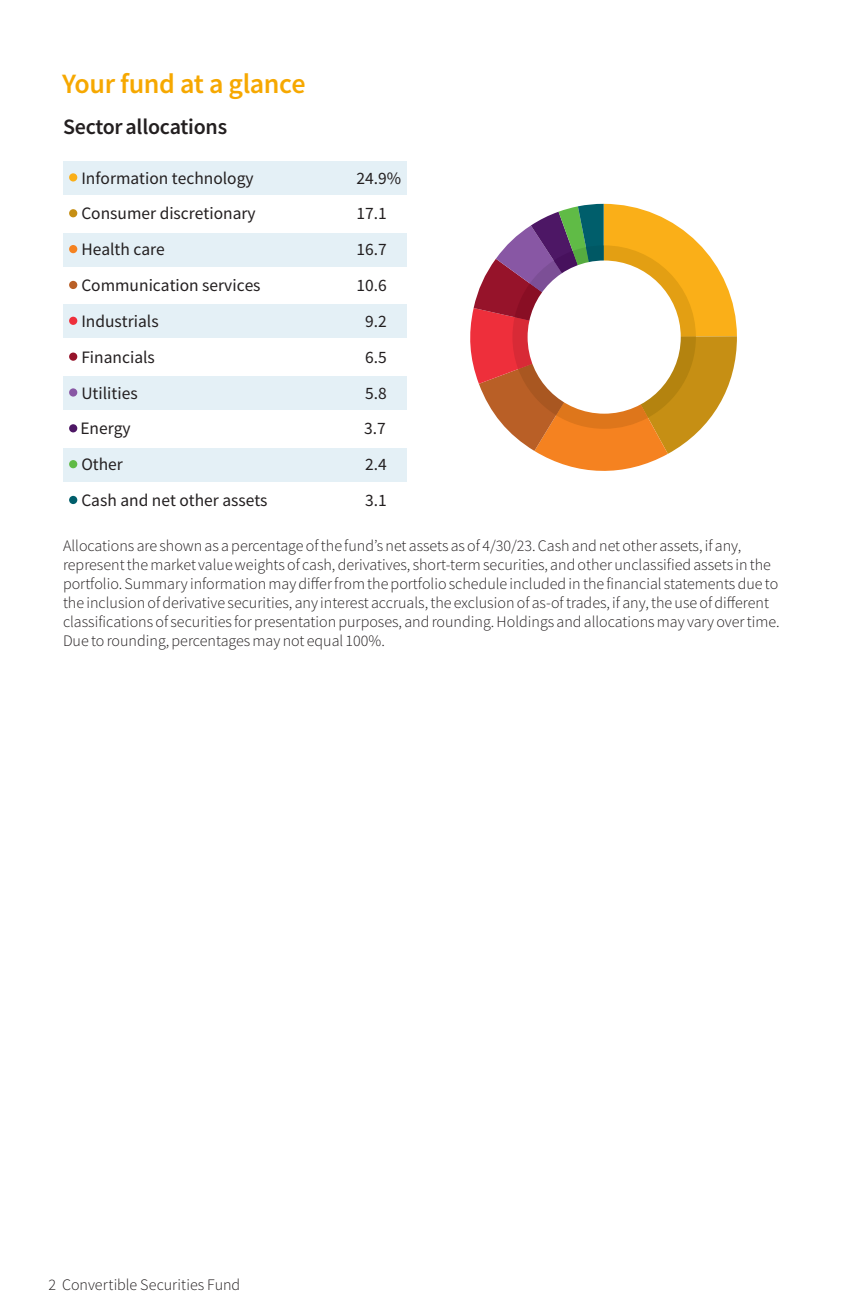
<style>
.page{position:relative;width:864px;height:1314px;background:#fff}
.page>*{position:absolute;margin:0;border:0;box-sizing:border-box;transform-origin:0 0}
.Section_Head{font:600 28px "Source Sans Pro";letter-spacing:-.015em;color:#f6a800}
.Graphic_Head{font:600 22px "Source Sans Pro";letter-spacing:-.01em;color:#231f20}
.t1{font:17.4px "Source Sans Pro";color:#231f20}
.t2{font:300 16px/19px "Source Sans Pro";color:#231f20}
</style>
<div class="page">
<div style="left:63px;top:161px;width:343px;height:34px;background:#e4f0f6"></div>
<div style="left:63px;top:233px;width:343px;height:33px;background:#e4f0f6"></div>
<div style="left:63px;top:304px;width:343px;height:34px;background:#e4f0f6"></div>
<div style="left:63px;top:376px;width:343px;height:34px;background:#e4f0f6"></div>
<div style="left:63px;top:448px;width:343px;height:34px;background:#e4f0f6"></div>
<svg style="left:470px;top:204px;width:267px;height:267px"></svg>
<div style="left:528px;top:261px;width:153px;height:153px;background:#fff;border-radius:50%"></div>
<div style="left:69px;top:173px;width:8px;height:9px;background:#faaf18;border-radius:50%"></div>
<div style="left:69px;top:209px;width:8px;height:8px;background:#c68f14;border-radius:50%"></div>
<div style="left:69px;top:245px;width:8px;height:8px;background:#f58220;border-radius:50%"></div>
<div style="left:69px;top:281px;width:8px;height:8px;background:#b95f26;border-radius:50%"></div>
<div style="left:69px;top:317px;width:8px;height:8px;background:#ee2f3b;border-radius:50%"></div>
<div style="left:69px;top:353px;width:8px;height:8px;background:#96132a;border-radius:50%"></div>
<div style="left:69px;top:388px;width:8px;height:9px;background:#8857a4;border-radius:50%"></div>
<div style="left:69px;top:424px;width:8px;height:8px;background:#4d1765;border-radius:50%"></div>
<div style="left:69px;top:460px;width:8px;height:8px;background:#60bb46;border-radius:50%"></div>
<div style="left:69px;top:496px;width:8px;height:8px;background:#005e6b;border-radius:50%"></div>
<p class="Section_Head" style="left:62px;top:65px;width:245px">Your fund at a glance</p>
<p class="Graphic_Head" style="left:63px;top:112px;width:166px">Sector allocations</p>
<p class="t1" style="left:81px;top:167px;width:174px">Information technology</p>
<p class="t1" style="left:357px;top:167px;width:46px">24.9%</p>
<p class="t1" style="left:81px;top:203px;width:176px">Consumer discretionary</p>
<p class="t1" style="left:357px;top:203px;width:32px">17.1</p>
<p class="t1" style="left:81px;top:238px;width:85px">Health care</p>
<p class="t1" style="left:357px;top:238px;width:32px">16.7</p>
<p class="t1" style="left:81px;top:274px;width:181px">Communication services</p>
<p class="t1" style="left:357px;top:274px;width:32px">10.6</p>
<p class="t1" style="left:81px;top:310px;width:79px">Industrials</p>
<p class="t1" style="left:365px;top:310px;width:23px">9.2</p>
<p class="t1" style="left:81px;top:346px;width:75px">Financials</p>
<p class="t1" style="left:365px;top:346px;width:23px">6.5</p>
<p class="t1" style="left:81px;top:382px;width:58px">Utilities</p>
<p class="t1" style="left:365px;top:382px;width:23px">5.8</p>
<p class="t1" style="left:80px;top:418px;width:52px">Energy</p>
<p class="t1" style="left:364px;top:418px;width:23px">3.7</p>
<p class="t1" style="left:81px;top:453px;width:43px">Other</p>
<p class="t1" style="left:365px;top:453px;width:23px">2.4</p>
<p class="t1" style="left:81px;top:489px;width:188px">Cash and net other assets</p>
<p class="t1" style="left:365px;top:489px;width:23px">3.1</p>
<p class="t2" style="left:63px;top:537px;width:718px">Allocations are shown as a percentage of the fund’s net assets as of 4/30/23. Cash and net other assets, if any, represent the market value weights of cash, derivatives, short-term securities, and other unclassified assets in the portfolio. Summary information may differ from the portfolio schedule included in the financial statements due to the inclusion of derivative securities, any interest accruals, the exclusion of as-of trades, if any, the use of different classifications of securities for presentation purposes, and rounding. Holdings and allocations may vary over time.<br>Due to rounding, percentages may not equal 100%.</p>
<p class="t2" style="left:48px;top:1275px;width:193px">2 Convertible Securities Fund</p>
</div>
